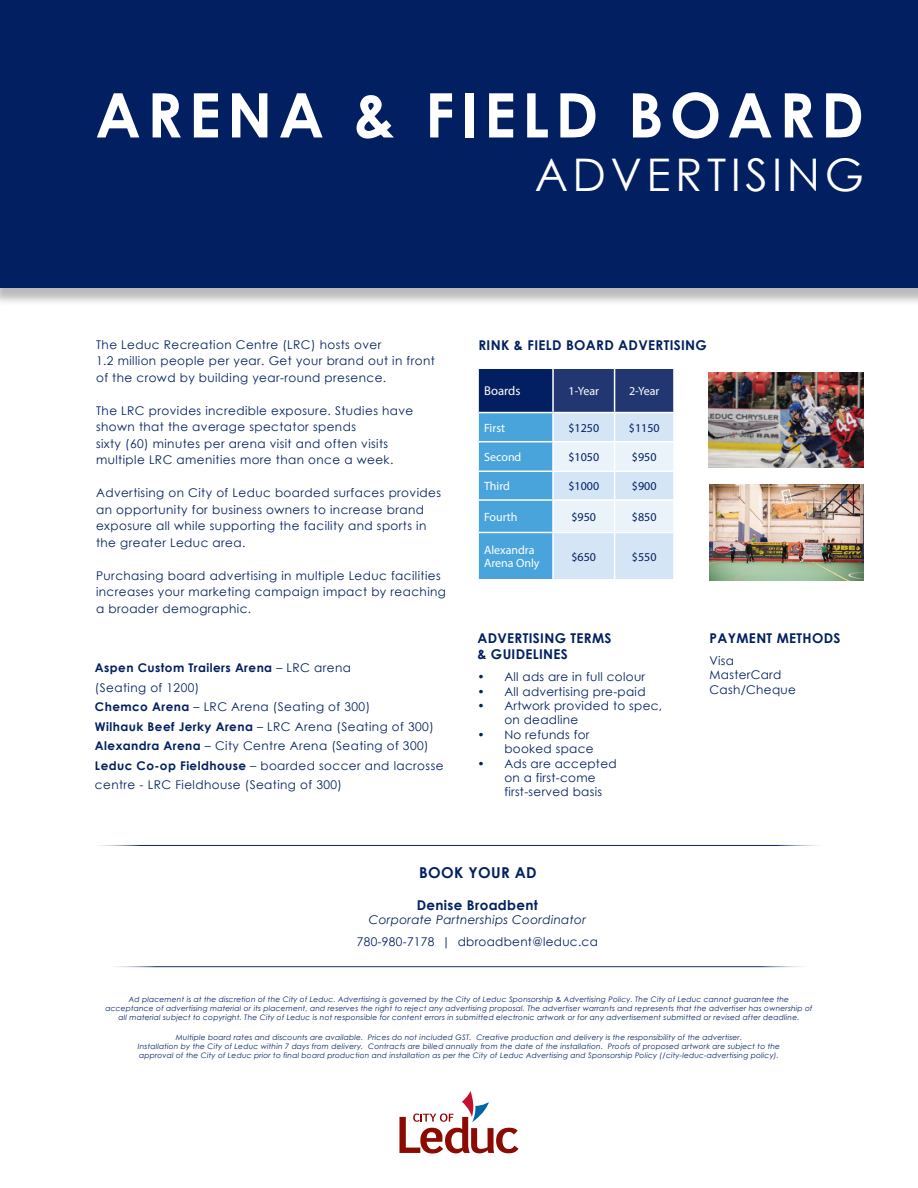
<style>
.page{position:relative;width:918px;height:1188px;background:#fff}
.page>*{position:absolute;margin:0;border:0;box-sizing:border-box;transform-origin:0 0}
.t1{font:700 61.5px "Century Gothic";letter-spacing:.1em;color:#fff}
.t2{font:45px "Century Gothic";letter-spacing:.1em;color:#fff}
.t3{font:700 15px "Century Gothic";letter-spacing:.025em;color:#022061}
.t4{font:700 13.5px/16.2px "Century Gothic";letter-spacing:.025em;color:#022061}
.t5{font:12.75px "Myriad Pro";color:#fff}
.t6{font:12px/16.5px "Century Gothic";letter-spacing:.035em;color:#022061}
.t7{font:12px/13.5px "Myriad Pro";color:#fff}
.t8{font:12px "Myriad Pro";color:#022061}
.t9{font:italic 12px "Century Gothic";letter-spacing:.025em;color:#022061}
.t10{font:italic 7.5px/9px "Century Gothic";letter-spacing:.025em;color:#022061;text-align:center}
.s1{font-weight:700}
</style>
<div class="page">
<div style="left:0;top:0;width:918px;height:306px;background:#231f20;opacity:.31"></div>
<div style="left:0;top:0;width:918px;height:287px;background:#022061"></div>
<hr style="left:102px;top:966px;width:714px;height:1px;background:#022061">
<hr style="left:87px;top:845px;width:744px;height:1px;background:#022061">
<svg style="left:399px;top:1091px;width:120px;height:63px"></svg>
<svg style="left:478px;top:369px;width:196px;height:210px;background:#89afd2"></svg>
<hr style="left:479px;top:499px;width:74px;height:2px;background:#fff">
<hr style="left:553px;top:499px;width:62px;height:2px;background:#fff">
<hr style="left:552px;top:501px;width:2px;height:31px;background:#fff">
<hr style="left:615px;top:499px;width:58px;height:2px;background:#fff">
<hr style="left:614px;top:501px;width:1px;height:31px;background:#fff">
<hr style="left:479px;top:532px;width:74px;height:1px;background:#fff">
<hr style="left:553px;top:532px;width:62px;height:1px;background:#fff">
<hr style="left:552px;top:533px;width:2px;height:46px;background:#fff">
<hr style="left:615px;top:532px;width:58px;height:1px;background:#fff">
<hr style="left:614px;top:533px;width:1px;height:46px;background:#fff">
<hr style="left:552px;top:369px;width:2px;height:43px;background:#fff">
<hr style="left:614px;top:369px;width:1px;height:43px;background:#fff">
<hr style="left:553px;top:412px;width:62px;height:1px;background:#fff">
<hr style="left:615px;top:412px;width:60px;height:1px;background:#fff">
<hr style="left:477px;top:369px;width:2px;height:44px;background:#fff">
<hr style="left:673px;top:369px;width:2px;height:43px;background:#fff">
<hr style="left:479px;top:412px;width:74px;height:1px;background:#fff">
<img style="left:710px;top:485px;width:154px;height:95px">
<img style="left:709px;top:372px;width:155px;height:96px">
<h1 class="t1" style="left:95px;top:68px;width:770px">ARENA &amp; FIELD BOARD</h1>
<h2 class="t2" style="left:535px;top:144px;width:331px">ADVERTISING</h2>
<p class="t6" style="left:96px;top:336px;width:287px">The Leduc Recreation Centre (LRC) hosts over</p>
<p class="t4" style="left:478px;top:336px;width:230px">RINK &amp; FIELD BOARD ADVERTISING</p>
<p class="t6" style="left:96px;top:353px;width:340px">1.2 million people per year. Get your brand out in front of the crowd by building year-round presence.</p>
<p class="t6" style="left:96px;top:402px;width:319px">The LRC provides incredible exposure. Studies have shown that the average spectator spends<br>sixty (60) minutes per arena visit and often visits multiple LRC amenities more than once a week.</p>
<p class="t6" style="left:96px;top:485px;width:346px">Advertising on City of Leduc boarded surfaces provides an opportunity for business owners to increase brand exposure all while supporting the facility and sports in the greater Leduc area.</p>
<p class="t6" style="left:96px;top:567px;width:351px">Purchasing board advertising in multiple Leduc facilities increases your marketing campaign impact by reaching a broader demographic.</p>
<p class="t5" style="left:484px;top:383px;width:38px">Boards</p>
<p class="t7" style="left:569px;top:384px;width:32px">1-Year</p>
<p class="t7" style="left:629px;top:384px;width:32px">2-Year</p>
<p class="t7" style="left:484px;top:421px;width:22px">First</p>
<p class="t8" style="left:568px;top:420px;width:32px">$1250</p>
<p class="t8" style="left:629px;top:420px;width:32px">$1150</p>
<p class="t7" style="left:484px;top:450px;width:39px">Second</p>
<p class="t8" style="left:568px;top:450px;width:32px">$1050</p>
<p class="t8" style="left:632px;top:450px;width:26px">$950</p>
<p class="t7" style="left:484px;top:479px;width:27px">Third</p>
<p class="t8" style="left:568px;top:479px;width:32px">$1000</p>
<p class="t8" style="left:632px;top:479px;width:26px">$900</p>
<p class="t7" style="left:484px;top:510px;width:35px">Fourth</p>
<p class="t8" style="left:571px;top:509px;width:26px">$950</p>
<p class="t8" style="left:632px;top:509px;width:26px">$850</p>
<p class="t7" style="left:484px;top:543px;width:57px">Alexandra<br>Arena Only</p>
<p class="t8" style="left:571px;top:549px;width:26px">$650</p>
<p class="t8" style="left:632px;top:549px;width:26px">$550</p>
<p class="t6" style="left:95px;top:658px;width:350px;line-height:19.5px"><span class="s1">Aspen Custom Trailers Arena</span> – LRC arena<br>(Seating of 1200)<br><span class="s1">Chemco Arena</span> – LRC Arena (Seating of 300)<br><span class="s1">Wilhauk Beef Jerky Arena</span> – LRC Arena (Seating of 300)<br><span class="s1">Alexandra Arena</span> – City Centre Arena (Seating of 300)<br><span class="s1">Leduc Co-op Fieldhouse</span> – boarded soccer and lacrosse centre - LRC Fieldhouse (Seating of 300)</p>
<p class="t4" style="left:477px;top:629px;width:136px">ADVERTISING TERMS &amp; GUIDELINES</p>
<p class="t6" style="left:477px;top:668px;width:169px">• All ads are in full colour</p>
<p class="t6" style="left:477px;top:683px;width:170px">• All advertising pre-paid</p>
<p class="t6" style="left:504px;top:698px;width:159px;line-height:14.4px;text-indent:-27px">• Artwork provided to spec, on deadline</p>
<p class="t6" style="left:504px;top:727px;width:91px;line-height:14.4px;text-indent:-27px">• No refunds for booked space</p>
<p class="t6" style="left:504px;top:756px;width:114px;line-height:14.4px;text-indent:-27px">• Ads are accepted on a first-come first-served basis</p>
<p class="t3" style="left:419px;top:861px;width:119px">BOOK YOUR AD</p>
<p class="t4" style="left:417px;top:896px;width:123px">Denise Broadbent</p>
<p class="t9" style="left:369px;top:911px;width:219px">Corporate Partnerships Coordinator</p>
<p class="t6" style="left:357px;top:933px;width:243px">780-980-7178 | dbroadbent@leduc.ca</p>
<p class="t4" style="left:710px;top:629px;width:133px">PAYMENT METHODS</p>
<p class="t6" style="left:710px;top:653px;width:88px;line-height:14.4px">Visa<br>MasterCard<br>Cash/Cheque</p>
<p class="t10" style="left:105px;top:995px;width:709px">Ad placement is at the discretion of the City of Leduc. Advertising is governed by the City of Leduc Sponsorship &amp; Advertising Policy. The City of Leduc cannot guarantee the acceptance of advertising material or its placement, and reserves the right to reject any advertising proposal. The advertiser warrants and represents that the advertiser has ownership of all material subject to copyright. The City of Leduc is not responsible for content errors in submitted electronic artwork or for any advertisement submitted or revised after deadline.</p>
<p class="t10" style="left:138px;top:1033px;width:644px">Multiple board rates and discounts are available. Prices do not included GST. Creative production and delivery is the responsibility of the advertiser.<br>Installation by the City of Leduc within 7 days from delivery. Contracts are billed annually from the date of the installation. Proofs of proposed artwork are subject to the approval of the City of Leduc prior to final board production and installation as per the City of Leduc Advertising and Sponsorship Policy (/city-leduc-advertising policy).</p>
</div>
